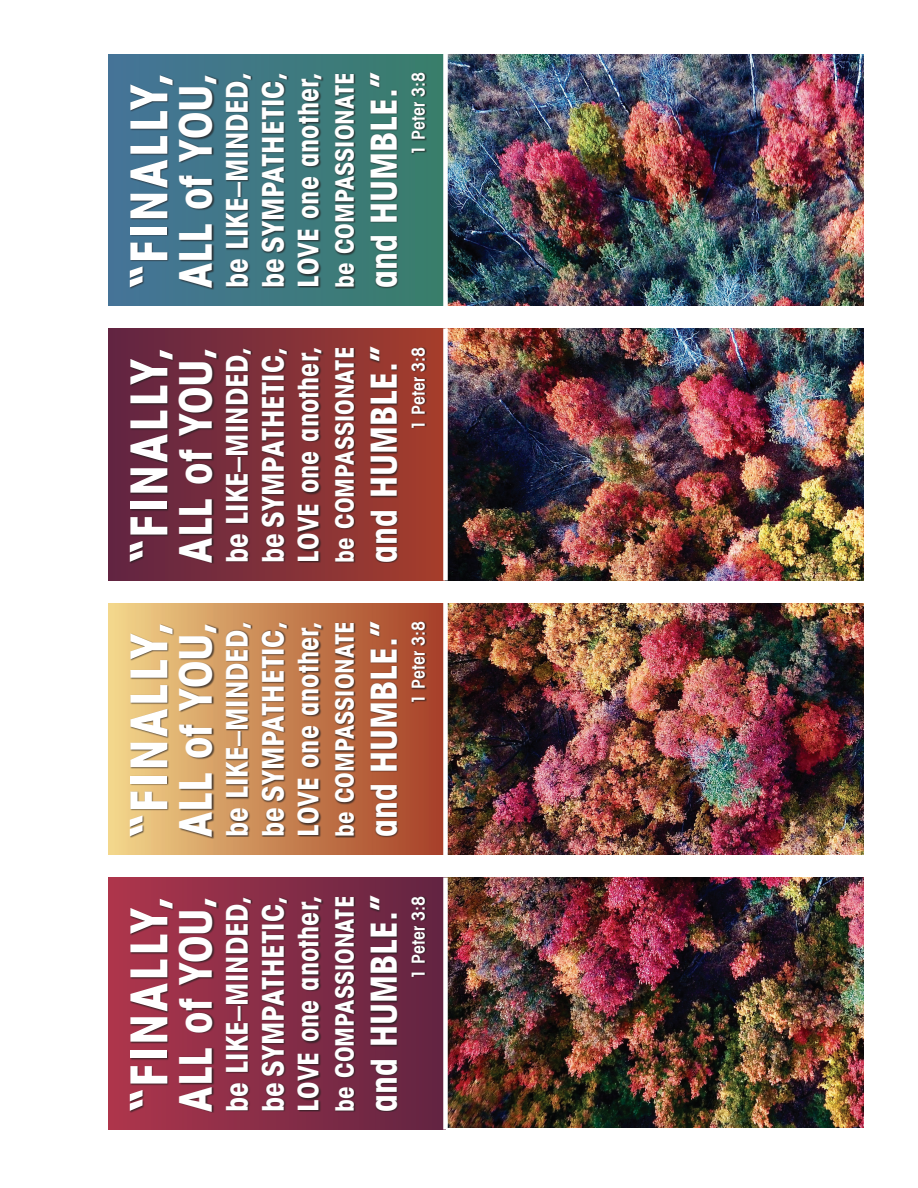
<style>
.page{position:relative;width:918px;height:1188px;background:#fff}
.page>*{position:absolute;margin:0;border:0;box-sizing:border-box;transform-origin:0 0}
.t1{font:700 condensed 51px "Avant Garde";letter-spacing:.045em;color:#fff}
.t2{font:700 condensed 45px "Avant Garde";color:#fff}
.t3{font:700 condensed 36px "Avant Garde";color:#fff}
.t4{font:700 condensed 30px "Avant Garde";color:#fff}
.t5{font:700 condensed 28.5px "Avant Garde";color:#fff}
.t6{font:700 condensed 25.5px "Avant Garde";color:#fff}
.t7{font:600 condensed 18px "Avant Garde";color:#fff}
</style>
<div class="page">
<div style="left:108px;top:54px;width:338px;height:252px;background:linear-gradient(to right,#457499,#397e6a)"></div>
<div style="left:226px;top:73px;width:27px;height:215px;background:#231f20;opacity:.75"></div>
<div style="left:178px;top:75px;width:41px;height:215px;background:#231f20;opacity:.75"></div>
<div style="left:130px;top:75px;width:45px;height:214px;background:#231f20;opacity:.75"></div>
<div style="left:261px;top:73px;width:28px;height:215px;background:#231f20;opacity:.75"></div>
<div style="left:369px;top:72px;width:30px;height:217px;background:#231f20;opacity:.75"></div>
<div style="left:334px;top:73px;width:22px;height:216px;background:#231f20;opacity:.75"></div>
<div style="left:297px;top:74px;width:27px;height:214px;background:#231f20;opacity:.75"></div>
<div style="left:411px;top:72px;width:16px;height:83px;background:#231f20;opacity:.75"></div>
<img style="left:448px;top:54px;width:416px;height:252px">
<div style="left:443px;top:54px;width:5px;height:252px;background:#fff"></div>
<div style="left:108px;top:328px;width:338px;height:252px;background:linear-gradient(to right,#602444,#a53e2c)"></div>
<div style="left:226px;top:348px;width:27px;height:215px;background:#231f20;opacity:.75"></div>
<div style="left:178px;top:349px;width:41px;height:215px;background:#231f20;opacity:.75"></div>
<div style="left:130px;top:349px;width:45px;height:215px;background:#231f20;opacity:.75"></div>
<div style="left:261px;top:348px;width:28px;height:215px;background:#231f20;opacity:.75"></div>
<div style="left:369px;top:347px;width:30px;height:216px;background:#231f20;opacity:.75"></div>
<div style="left:334px;top:348px;width:22px;height:215px;background:#231f20;opacity:.75"></div>
<div style="left:297px;top:349px;width:27px;height:213px;background:#231f20;opacity:.75"></div>
<div style="left:411px;top:347px;width:16px;height:82px;background:#231f20;opacity:.75"></div>
<img style="left:448px;top:328px;width:416px;height:252px">
<div style="left:443px;top:328px;width:5px;height:252px;background:#fff"></div>
<div style="left:108px;top:603px;width:338px;height:252px;background:linear-gradient(to right,#f1d488,#a43c24)"></div>
<div style="left:226px;top:622px;width:27px;height:215px;background:#231f20;opacity:.75"></div>
<div style="left:178px;top:624px;width:41px;height:215px;background:#231f20;opacity:.75"></div>
<div style="left:130px;top:624px;width:45px;height:214px;background:#231f20;opacity:.75"></div>
<div style="left:261px;top:622px;width:28px;height:215px;background:#231f20;opacity:.75"></div>
<div style="left:369px;top:621px;width:30px;height:217px;background:#231f20;opacity:.75"></div>
<div style="left:334px;top:622px;width:22px;height:216px;background:#231f20;opacity:.75"></div>
<div style="left:297px;top:623px;width:27px;height:214px;background:#231f20;opacity:.75"></div>
<div style="left:411px;top:621px;width:16px;height:83px;background:#231f20;opacity:.75"></div>
<img style="left:448px;top:603px;width:416px;height:252px">
<div style="left:443px;top:603px;width:5px;height:252px;background:#fff"></div>
<div style="left:108px;top:878px;width:338px;height:252px;background:linear-gradient(to right,#ad364c,#612442)"></div>
<div style="left:226px;top:897px;width:27px;height:215px;background:#231f20;opacity:.75"></div>
<div style="left:178px;top:898px;width:41px;height:215px;background:#231f20;opacity:.75"></div>
<div style="left:130px;top:898px;width:45px;height:215px;background:#231f20;opacity:.75"></div>
<div style="left:261px;top:897px;width:28px;height:215px;background:#231f20;opacity:.75"></div>
<div style="left:369px;top:896px;width:30px;height:216px;background:#231f20;opacity:.75"></div>
<div style="left:334px;top:897px;width:22px;height:215px;background:#231f20;opacity:.75"></div>
<div style="left:297px;top:898px;width:27px;height:213px;background:#231f20;opacity:.75"></div>
<div style="left:411px;top:896px;width:16px;height:82px;background:#231f20;opacity:.75"></div>
<img style="left:448px;top:878px;width:416px;height:250px">
<div style="left:443px;top:878px;width:5px;height:252px;background:#fff"></div>
<p class="t1" style="left:116px;top:288px;width:218px;rotate:-90deg">“FINALLY,</p>
<p class="t4" style="left:254px;top:288px;width:218px;rotate:-90deg">be SYMPATHETIC,</p>
<p class="t3" style="left:361px;top:288px;width:218px;rotate:-90deg">and HUMBLE.”</p>
<p class="t5" style="left:290px;top:288px;width:217px;rotate:-90deg">LOVE one another,</p>
<p class="t7" style="left:407px;top:155px;width:85px;rotate:-90deg">1 Peter 3:8</p>
<p class="t6" style="left:328px;top:288px;width:217px;rotate:-90deg">be COMPASSIONATE</p>
<p class="t4" style="left:218px;top:288px;width:218px;rotate:-90deg">be LIKE–MINDED,</p>
<p class="t2" style="left:167px;top:288px;width:217px;rotate:-90deg">ALL of YOU,</p>
<p class="t1" style="left:116px;top:562px;width:218px;rotate:-90deg">“FINALLY,</p>
<p class="t4" style="left:254px;top:562px;width:218px;rotate:-90deg">be SYMPATHETIC,</p>
<p class="t3" style="left:361px;top:562px;width:218px;rotate:-90deg">and HUMBLE.”</p>
<p class="t5" style="left:290px;top:562px;width:217px;rotate:-90deg">LOVE one another,</p>
<p class="t7" style="left:407px;top:430px;width:85px;rotate:-90deg">1 Peter 3:8</p>
<p class="t6" style="left:328px;top:562px;width:217px;rotate:-90deg">be COMPASSIONATE</p>
<p class="t4" style="left:218px;top:562px;width:218px;rotate:-90deg">be LIKE–MINDED,</p>
<p class="t2" style="left:167px;top:562px;width:217px;rotate:-90deg">ALL of YOU,</p>
<p class="t1" style="left:116px;top:837px;width:218px;rotate:-90deg">“FINALLY,</p>
<p class="t4" style="left:254px;top:837px;width:218px;rotate:-90deg">be SYMPATHETIC,</p>
<p class="t3" style="left:361px;top:837px;width:218px;rotate:-90deg">and HUMBLE.”</p>
<p class="t5" style="left:290px;top:837px;width:217px;rotate:-90deg">LOVE one another,</p>
<p class="t7" style="left:407px;top:704px;width:85px;rotate:-90deg">1 Peter 3:8</p>
<p class="t6" style="left:328px;top:837px;width:217px;rotate:-90deg">be COMPASSIONATE</p>
<p class="t4" style="left:218px;top:837px;width:218px;rotate:-90deg">be LIKE–MINDED,</p>
<p class="t2" style="left:167px;top:837px;width:217px;rotate:-90deg">ALL of YOU,</p>
<p class="t1" style="left:116px;top:1112px;width:218px;rotate:-90deg">“FINALLY,</p>
<p class="t4" style="left:254px;top:1112px;width:218px;rotate:-90deg">be SYMPATHETIC,</p>
<p class="t3" style="left:361px;top:1112px;width:218px;rotate:-90deg">and HUMBLE.”</p>
<p class="t5" style="left:290px;top:1112px;width:217px;rotate:-90deg">LOVE one another,</p>
<p class="t7" style="left:407px;top:979px;width:85px;rotate:-90deg">1 Peter 3:8</p>
<p class="t6" style="left:328px;top:1112px;width:217px;rotate:-90deg">be COMPASSIONATE</p>
<p class="t4" style="left:218px;top:1112px;width:218px;rotate:-90deg">be LIKE–MINDED,</p>
<p class="t2" style="left:167px;top:1112px;width:217px;rotate:-90deg">ALL of YOU,</p>
</div>
